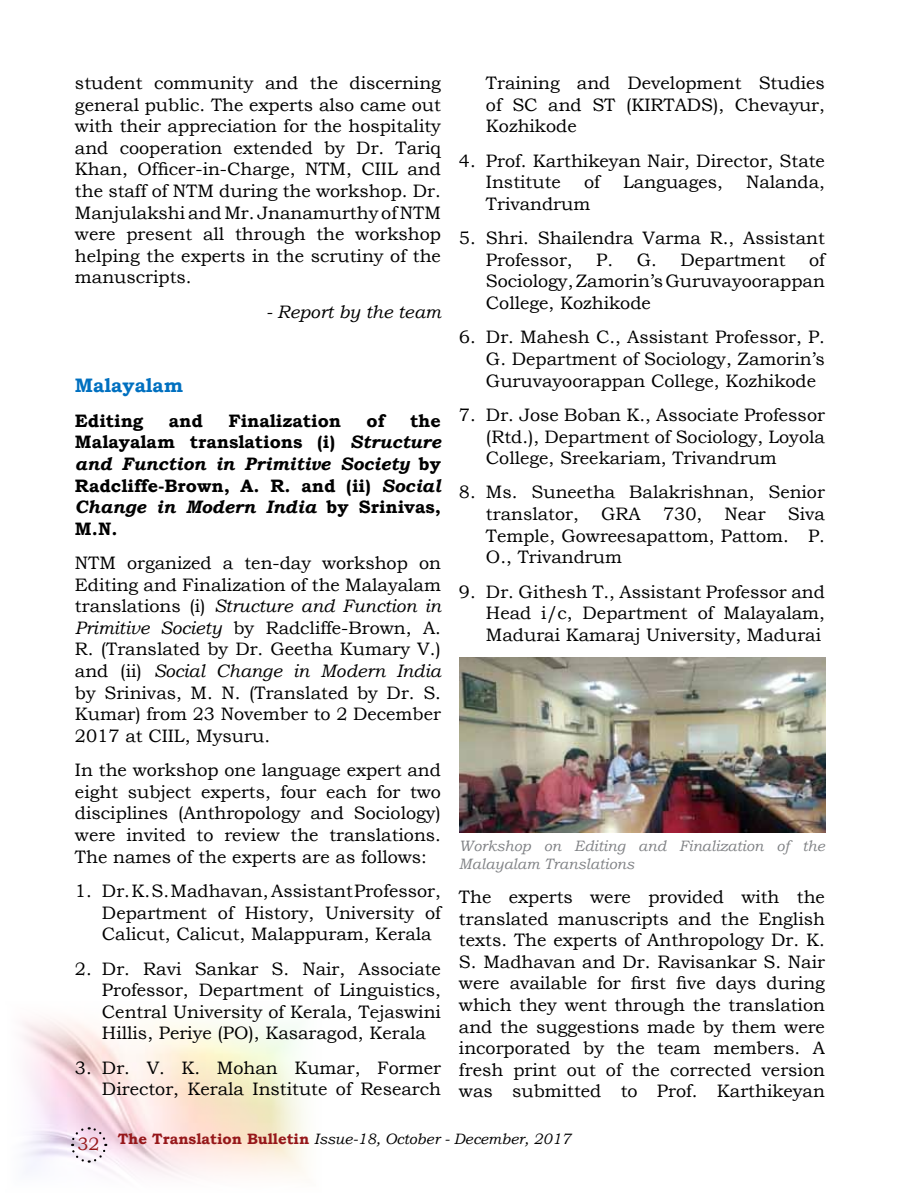
<style>
.page{position:relative;width:900px;height:1200px;background:#fff}
.page>*{position:absolute;margin:0;border:0;box-sizing:border-box;transform-origin:0 0}
.t1{font:700 19.5px "Bookman Old Style";color:#0070c0}
.t2{font:18px/21.6px "Bookman Old Style";color:#000;text-align:justify}
.t3{font:700 18px/21.6px "Bookman Old Style";color:#000;text-align:justify}
.t4{font:italic 18px "Bookman Old Style";color:#000}
.t5{font:italic 15px/18px "Bookman Old Style";color:#808285}
.t6{font:italic 15px "Bookman Old Style";color:#000}
.s1{font-style:italic}
.s2{font-style:normal;font-size:18px;color:#96171a}
.s3{font-weight:700;font-style:normal;color:#96171a}
</style>
<div class="page">
<img style="left:23px;top:1019px;width:283px;height:158px">
<svg style="left:70px;top:1126px;width:38px;height:38px"></svg>
<img style="left:459px;top:657px;width:366px;height:176px">
<p class="t2" style="left:75px;top:72px;width:368px">student community and the discerning general public. The experts also came out with their appreciation for the hospitality and cooperation extended by Dr. Tariq Khan, Officer-in-Charge, NTM, CIIL and the staff of NTM during the workshop. Dr.<br>Manjulakshi and Mr. Jnanamurthy of NTM were present all through the workshop helping the experts in the scrutiny of the manuscripts.</p>
<p class="t4" style="left:266px;top:299px;width:176px">- Report by the team</p>
<p class="t1" style="left:75px;top:372px;width:110px">Malayalam</p>
<p class="t3" style="left:75px;top:410px;width:70px">Editing</p>
<p class="t3" style="left:169px;top:410px;width:36px">and</p>
<p class="t3" style="left:228px;top:410px;width:114px">Finalization</p>
<p class="t3" style="left:367px;top:410px;width:20px">of</p>
<p class="t3" style="left:75px;top:410px;width:367px;text-indent:335px">the Malayalam translations (i) <span class="s1">Structure and Function in Primitive Society</span> by Radcliffe-Brown, A. R. and (ii) <span class="s1">Social Change in Modern India</span> by Srinivas, M.N.</p>
<p class="t2" style="left:75px;top:552px;width:368px">NTM organized a ten-day workshop on Editing and Finalization of the Malayalam translations (i) <span class="s1">Structure and Function in Primitive Society</span> by Radcliffe-Brown, A.<br>R. (Translated by Dr. Geetha Kumary V.) and (ii) <span class="s1">Social Change in Modern India </span>by Srinivas, M. N. (Translated by Dr. S.<br>Kumar) from 23 November to 2 December 2017 at CIIL, Mysuru.</p>
<p class="t2" style="left:75px;top:759px;width:368px">In the workshop one language expert and eight subject experts, four each for two disciplines (Anthropology and Sociology) were invited to review the translations.<br>The names of the experts are as follows:</p>
<p class="t2" style="left:102px;top:880px;width:341px;text-indent:-27px">1. Dr. K. S. Madhavan, Assistant Professor, Department of History, University of Calicut, Calicut, Malappuram, Kerala</p>
<p class="t2" style="left:102px;top:958px;width:341px;text-indent:-27px">2. Dr. Ravi Sankar S. Nair, Associate Professor, Department of Linguistics, Central University of Kerala, Tejaswini Hillis, Periye (PO), Kasaragod, Kerala</p>
<p class="t2" style="left:75px;top:1057px;width:367px;text-align:right">3. Dr. V. K. Mohan Kumar, Former<br>Director, Kerala Institute of Research</p>
<p class="t2" style="left:486px;top:72px;width:340px">Training and Development Studies of SC and ST (KIRTADS), Chevayur, Kozhikode</p>
<p class="t2" style="left:486px;top:150px;width:340px;text-indent:-27px">4. Prof. Karthikeyan Nair, Director, State<br>Institute</p>
<p class="t2" style="left:584px;top:171px;width:17px">of</p>
<p class="t2" style="left:623px;top:171px;width:101px">Languages,</p>
<p class="t2" style="left:746px;top:171px;width:80px">Nalanda,</p>
<p class="t2" style="left:486px;top:193px;width:106px">Trivandrum</p>
<p class="t2" style="left:486px;top:227px;width:340px;text-indent:-27px">5. Shri. Shailendra Varma R., Assistant<br>Professor,</p>
<p class="t2" style="left:486px;top:249px;width:340px;text-indent:323px">of Sociology, Zamorin’s Guruvayoorappan College, Kozhikode</p>
<p class="t2" style="left:486px;top:327px;width:340px;text-indent:-27px">6. Dr. Mahesh C., Assistant Professor, P.<br>G. Department of Sociology, Zamorin’s Guruvayoorappan College, Kozhikode</p>
<p class="t2" style="left:486px;top:404px;width:341px;text-indent:-27px">7. Dr. Jose Boban K., Associate Professor (Rtd.), Department of Sociology, Loyola College, Sreekariam, Trivandrum</p>
<p class="t2" style="left:486px;top:482px;width:341px;text-indent:-27px">8. Ms. Suneetha Balakrishnan, Senior translator, GRA 730, Near Siva Temple, Gowreesapattom, Pattom. P.<br>O., Trivandrum</p>
<p class="t2" style="left:486px;top:581px;width:340px;text-indent:-27px">9. Dr. Githesh T., Assistant Professor and Head i/c, Department of Malayalam, Madurai Kamaraj University, Madurai</p>
<p class="t2" style="left:596px;top:249px;width:62px">P. G.</p>
<p class="t2" style="left:680px;top:249px;width:107px">Department</p>
<p class="t5" style="left:459px;top:836px;width:368px">Workshop on Editing and Finalization of the<br>Malayalam Translations</p>
<p class="t2" style="left:459px;top:886px;width:368px">The experts were provided with the translated manuscripts and the English texts. The experts of Anthropology Dr. K.<br>S. Madhavan and Dr. Ravisankar S. Nair were available for first five days during which they went through the translation and the suggestions made by them were incorporated by the team members. A fresh print out of the corrected version was submitted to Prof. Karthikeyan</p>
<p class="t6" style="left:77px;top:1129px;width:495px"><span class="s2">32</span> <span class="s3">The Translation Bulletin</span> Issue-18, October - December, 2017</p>
</div>
